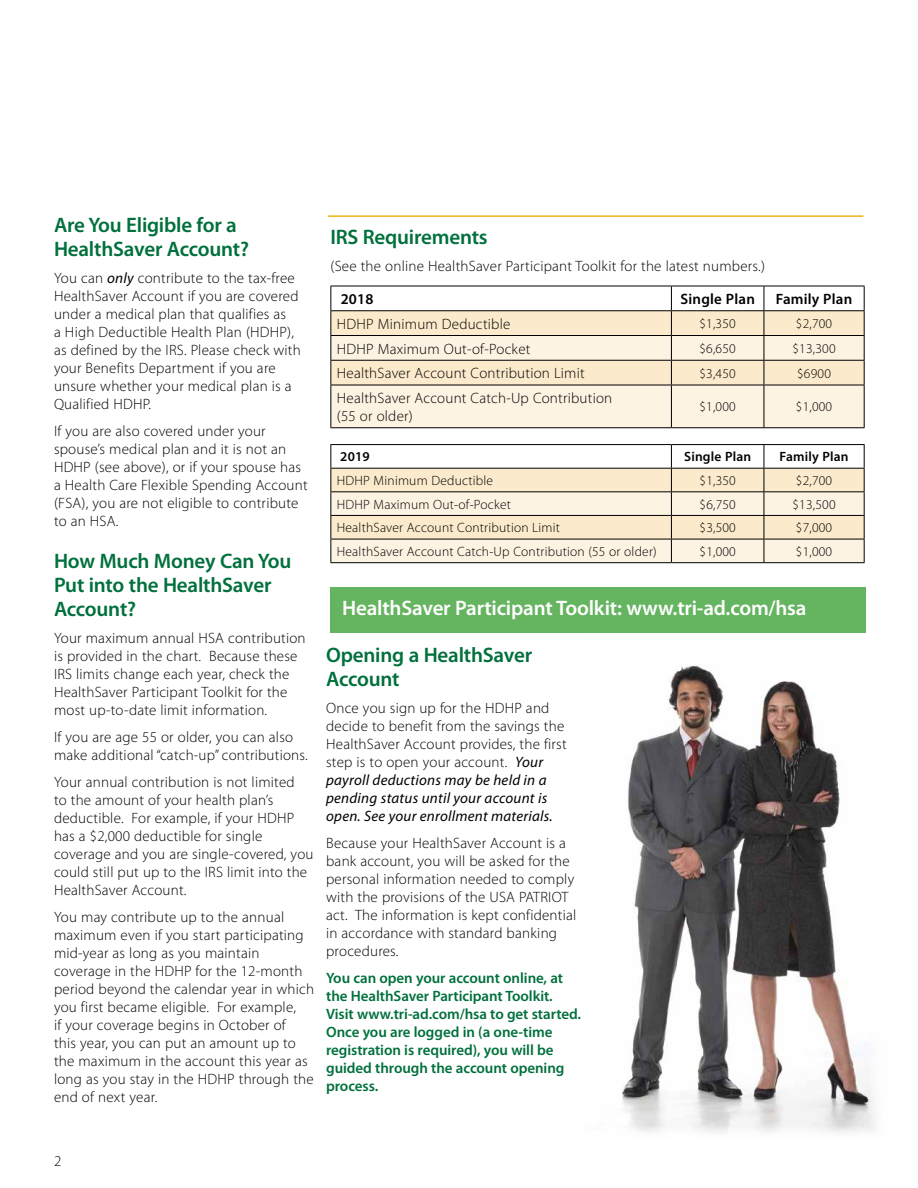
<style>
.page{position:relative;width:918px;height:1188px;background:#fff}
.page>*{position:absolute;margin:0;border:0;box-sizing:border-box;transform-origin:0 0}
.t1{font:600 21px/24px "Myriad Pro";letter-spacing:-.01em;color:#00703c}
.t2{font:600 21px "Myriad Pro";letter-spacing:-.01em;color:#fff}
.t3{font:300 15px/18px "Myriad Pro";letter-spacing:.015em;color:#000}
.t4{font:600 15px/18px "Myriad Pro";letter-spacing:-.005em;color:#00703c}
.t5{font:600 15px "Myriad Pro";letter-spacing:.015em;color:#000}
.t6{font:300 13.5px "Myriad Pro";letter-spacing:.015em;color:#000}
.t7{font:600 13.5px "Myriad Pro";letter-spacing:.015em;color:#000}
.s1{font-weight:400;font-style:italic}
</style>
<div class="page">
<img style="left:622px;top:666px;width:253px;height:467px">
<div style="left:331px;top:386px;width:533px;height:41px;background:#fdf3e2"></div>
<svg style="left:330px;top:286px;width:535px;height:99px"></svg>
<hr style="left:330px;top:385px;width:341px;height:1px;background:#000">
<hr style="left:330px;top:385px;width:1px;height:42px;background:#000">
<hr style="left:671px;top:385px;width:93px;height:1px;background:#000">
<hr style="left:671px;top:385px;width:1px;height:42px;background:#000">
<hr style="left:764px;top:385px;width:101px;height:1px;background:#000">
<hr style="left:764px;top:385px;width:1px;height:42px;background:#000">
<hr style="left:864px;top:385px;width:1px;height:42px;background:#000">
<hr style="left:330px;top:427px;width:341px;height:1px;background:#000">
<hr style="left:671px;top:427px;width:93px;height:1px;background:#000">
<hr style="left:764px;top:427px;width:101px;height:1px;background:#000">
<hr style="left:328px;top:215px;width:535px;height:2px;background:#eeb310">
<div style="left:330px;top:587px;width:536px;height:45px;background:#65b460"></div>
<hr style="left:330px;top:444px;width:341px;height:1px;background:#000">
<hr style="left:671px;top:444px;width:93px;height:1px;background:#000">
<hr style="left:764px;top:444px;width:101px;height:1px;background:#000">
<svg style="left:330px;top:445px;width:535px;height:117px"></svg>
<hr style="left:330px;top:562px;width:341px;height:1px;background:#000">
<hr style="left:671px;top:562px;width:93px;height:1px;background:#000">
<hr style="left:764px;top:562px;width:101px;height:1px;background:#000">
<h1 class="t1" style="left:54px;top:212px;width:197px">Are You Eligible for a<br>HealthSaver Account?</h1>
<p class="t3" style="left:54px;top:269px;width:248px">You can <span class="s1">only</span> contribute to the tax-free HealthSaver Account if you are covered under a medical plan that qualifies as<br>a High Deductible Health Plan (HDHP), as defined by the IRS. Please check with your Benefits Department if you are unsure whether your medical plan is a Qualified HDHP.</p>
<p class="t3" style="left:54px;top:422px;width:255px">If you are also covered under your spouse’s medical plan and it is not an HDHP (see above), or if your spouse has a Health Care Flexible Spending Account (FSA), you are not eligible to contribute to an HSA.</p>
<h1 class="t1" style="left:54px;top:548px;width:239px">How Much Money Can You<br>Put into the HealthSaver<br>Account?</h1>
<p class="t3" style="left:54px;top:629px;width:253px">Your maximum annual HSA contribution is provided in the chart. Because these IRS limits change each year, check the HealthSaver Participant Toolkit for the most up-to-date limit information.</p>
<p class="t3" style="left:54px;top:728px;width:255px">If you are age 55 or older, you can also make additional “catch-up” contributions.</p>
<p class="t3" style="left:54px;top:773px;width:261px">Your annual contribution is not limited<br>to the amount of your health plan’s deductible. For example, if your HDHP has a $2,000 deductible for single coverage and you are single-covered, you could still put up to the IRS limit into the HealthSaver Account.</p>
<p class="t3" style="left:54px;top:908px;width:262px">You may contribute up to the annual maximum even if you start participating mid-year as long as you maintain coverage in the HDHP for the 12-month period beyond the calendar year in which you first became eligible. For example,<br>if your coverage begins in October of<br>this year, you can put an amount up to the maximum in the account this year as long as you stay in the HDHP through the end of next year.</p>
<h1 class="t1" style="left:330px;top:224px;width:159px">IRS Requirements</h1>
<p class="t3" style="left:330px;top:256px;width:436px">(See the online HealthSaver Participant Toolkit for the latest numbers.)</p>
<p class="t5" style="left:341px;top:289px;width:34px">2018</p>
<p class="t5" style="left:680px;top:289px;width:76px">Single Plan</p>
<p class="t5" style="left:776px;top:289px;width:78px">Family Plan</p>
<p class="t3" style="left:337px;top:315px;width:175px">HDHP Minimum Deductible</p>
<p class="t6" style="left:700px;top:316px;width:38px">$1,350</p>
<p class="t6" style="left:796px;top:316px;width:38px">$2,700</p>
<p class="t3" style="left:337px;top:339px;width:195px">HDHP Maximum Out-of-Pocket</p>
<p class="t6" style="left:700px;top:340px;width:38px">$6,650</p>
<p class="t6" style="left:793px;top:340px;width:45px">$13,300</p>
<p class="t3" style="left:337px;top:364px;width:249px">HealthSaver Account Contribution Limit</p>
<p class="t6" style="left:700px;top:365px;width:38px">$3,450</p>
<p class="t6" style="left:797px;top:365px;width:35px">$6900</p>
<p class="t3" style="left:337px;top:389px;width:277px">HealthSaver Account Catch-Up Contribution (55 or older)</p>
<p class="t6" style="left:700px;top:399px;width:38px">$1,000</p>
<p class="t6" style="left:796px;top:399px;width:38px">$1,000</p>
<p class="t7" style="left:340px;top:448px;width:31px">2019</p>
<p class="t7" style="left:684px;top:448px;width:69px">Single Plan</p>
<p class="t7" style="left:780px;top:448px;width:70px">Family Plan</p>
<p class="t6" style="left:337px;top:472px;width:158px">HDHP Minimum Deductible</p>
<p class="t6" style="left:700px;top:472px;width:38px">$1,350</p>
<p class="t6" style="left:796px;top:472px;width:38px">$2,700</p>
<p class="t6" style="left:337px;top:496px;width:176px">HDHP Maximum Out-of-Pocket</p>
<p class="t6" style="left:700px;top:496px;width:38px">$6,750</p>
<p class="t6" style="left:793px;top:496px;width:45px">$13,500</p>
<p class="t6" style="left:337px;top:520px;width:225px">HealthSaver Account Contribution Limit</p>
<p class="t6" style="left:700px;top:520px;width:38px">$3,500</p>
<p class="t6" style="left:796px;top:520px;width:38px">$7,000</p>
<p class="t6" style="left:337px;top:543px;width:321px">HealthSaver Account Catch-Up Contribution (55 or older)</p>
<p class="t6" style="left:700px;top:543px;width:38px">$1,000</p>
<p class="t6" style="left:796px;top:543px;width:38px">$1,000</p>
<h1 class="t2" style="left:342px;top:595px;width:466px">HealthSaver Participant Toolkit: www.tri-ad.com/hsa</h1>
<h1 class="t1" style="left:326px;top:642px;width:208px">Opening a HealthSaver<br>Account</h1>
<p class="t3" style="left:326px;top:698px;width:242px">Once you sign up for the HDHP and decide to benefit from the savings the HealthSaver Account provides, the first step is to open your account. <span class="s1">Your payroll deductions may be held in a pending status until your account is open. See your enrollment materials.</span></p>
<p class="t3" style="left:326px;top:833px;width:252px">Because your HealthSaver Account is a bank account, you will be asked for the personal information needed to comply with the provisions of the USA PATRIOT act. The information is kept confidential in accordance with standard banking procedures.</p>
<p class="t4" style="left:326px;top:968px;width:256px">You can open your account online, at the HealthSaver Participant Toolkit.<br>Visit www.tri-ad.com/hsa to get started.<br>Once you are logged in (a one-time registration is required), you will be guided through the account opening process.</p>
<p class="t3" style="left:54px;top:1152px;width:9px">2</p>
</div>
